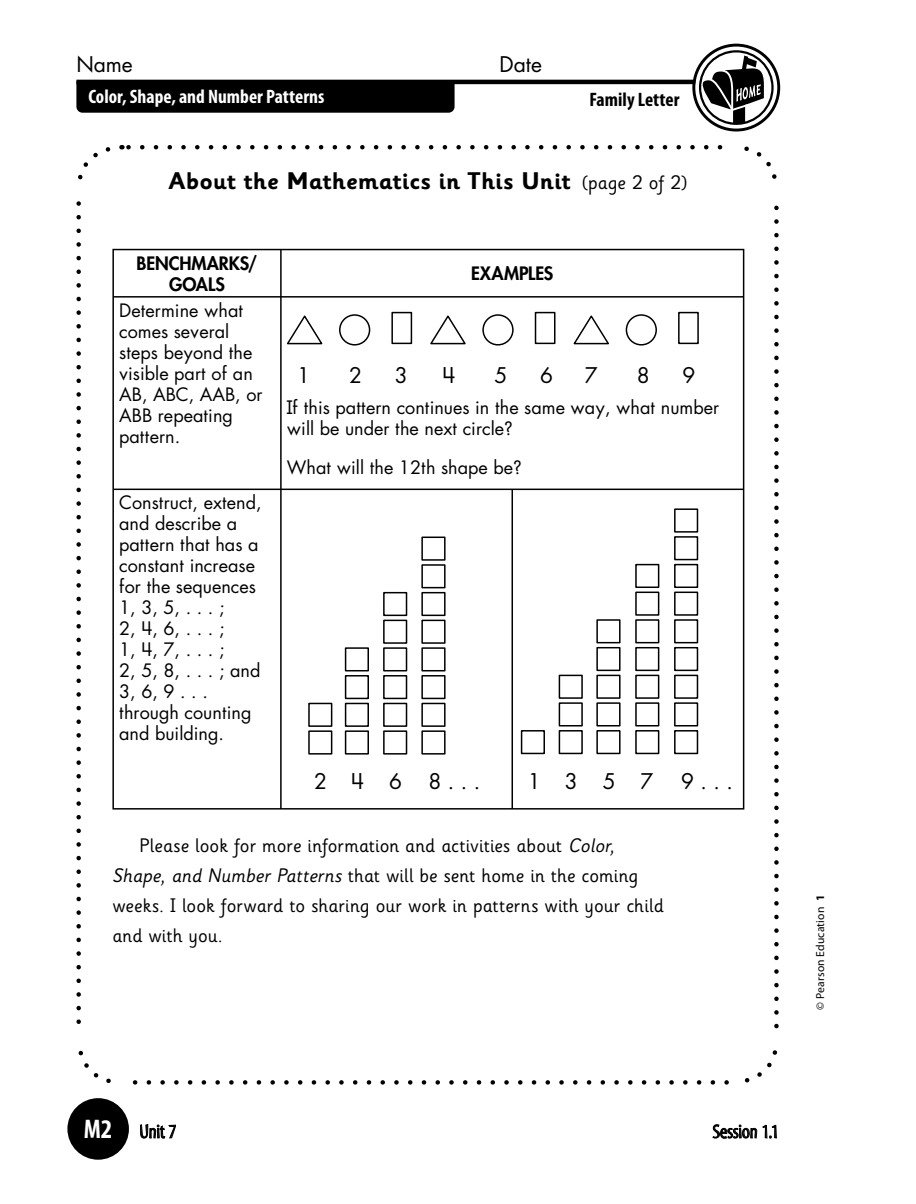
<style>
.page{position:relative;width:916px;height:1204px;background:#fff}
.page>*{position:absolute;margin:0;border:0;box-sizing:border-box;transform-origin:0 0}
.t1{font:700 condensed 27px "Myriad Pro";color:#fff}
.t2{font:700 24px "Sassoon Infant";letter-spacing:.01em;color:#000}
.t3{font:21px "SF Futura B";color:#000}
.t4{font:19.5px/30px "Sassoon Infant";color:#000}
.t5{font:700 condensed 19.5px "Myriad Pro";color:#fff}
.t6{font:19.5px "Myriad Tilt";letter-spacing:-.01em;color:#000}
.t7{font:700 condensed 19.5px "Myriad Pro";color:#000}
.t8{font:18px/21px "SF Futura B";color:#000}
.t9{font:800 18px/21px "SF Futura B";letter-spacing:-.005em;color:#000;text-align:center}
.t10{font:11.7px "Myriad Pro";letter-spacing:.01em;color:#000}
.s1{font-weight:400;font-size:19.5px}
.s2{font-style:italic}
.s3{font-weight:700}
</style>
<div class="page">
<div style="left:67px;top:1097px;width:62px;height:62px;background:#000;border-radius:50%"></div>
<svg style="left:78px;top:147px;width:33px;height:33px"></svg>
<svg style="left:76px;top:203px;width:5px;height:821px"></svg>
<svg style="left:78px;top:1050px;width:33px;height:33px"></svg>
<svg style="left:135px;top:1080px;width:592px;height:4px"></svg>
<svg style="left:744px;top:1050px;width:33px;height:33px"></svg>
<svg style="left:774px;top:205px;width:4px;height:820px"></svg>
<svg style="left:744px;top:146px;width:33px;height:33px"></svg>
<svg style="left:128px;top:145px;width:592px;height:4px"></svg>
<div style="left:76px;top:84px;width:378px;height:29px;background:#000"></div>
<hr style="left:76px;top:80px;width:702px;height:4px;background:#000">
<svg style="left:692px;top:44px;width:88px;height:87px"></svg>
<hr style="left:112px;top:249px;width:169px;height:1px;background:#000">
<hr style="left:112px;top:250px;width:2px;height:46px;background:#000">
<hr style="left:281px;top:249px;width:231px;height:1px;background:#000">
<hr style="left:280px;top:250px;width:2px;height:46px;background:#000">
<hr style="left:512px;top:249px;width:232px;height:1px;background:#000">
<hr style="left:743px;top:250px;width:1px;height:46px;background:#000">
<hr style="left:112px;top:296px;width:169px;height:1px;background:#000">
<hr style="left:112px;top:297px;width:2px;height:191px;background:#000">
<hr style="left:281px;top:296px;width:231px;height:1px;background:#000">
<hr style="left:280px;top:297px;width:2px;height:191px;background:#000">
<hr style="left:512px;top:296px;width:232px;height:1px;background:#000">
<hr style="left:743px;top:297px;width:1px;height:191px;background:#000">
<hr style="left:112px;top:488px;width:169px;height:2px;background:#000">
<hr style="left:112px;top:490px;width:2px;height:317px;background:#000">
<hr style="left:281px;top:488px;width:231px;height:2px;background:#000">
<hr style="left:280px;top:490px;width:2px;height:317px;background:#000">
<hr style="left:512px;top:488px;width:232px;height:2px;background:#000">
<hr style="left:511px;top:490px;width:2px;height:317px;background:#000">
<hr style="left:743px;top:490px;width:1px;height:317px;background:#000">
<hr style="left:112px;top:807px;width:632px;height:2px;background:#000">
<svg style="left:287px;top:312px;width:412px;height:34px"></svg>
<svg style="left:308px;top:507px;width:391px;height:248px"></svg>
<p class="t3" style="left:76px;top:57px;width:58px">Name</p>
<p class="t3" style="left:499px;top:57px;width:44px">Date</p>
<p class="t5" style="left:88px;top:84px;width:237px">Color, Shape, and Number Patterns</p>
<p class="t7" style="left:589px;top:87px;width:91px">Family Letter</p>
<p class="t2" style="left:168px;top:172px;width:519px">About the Mathematics in This Unit <span class="s1">(page 2 of 2)</span></p>
<p class="t9" style="left:136px;top:255px;width:123px">BENCHMARKS/<br>GOALS</p>
<p class="t9" style="left:471px;top:265px;width:84px">EXAMPLES</p>
<p class="t8" style="left:119px;top:304px;width:145px">Determine what comes several steps beyond the visible part of an<br>AB, ABC, AAB, or<br>ABB repeating pattern.</p>
<p class="t3" style="left:297px;top:367px;width:14px">1</p>
<p class="t3" style="left:349px;top:367px;width:14px">2</p>
<p class="t3" style="left:395px;top:367px;width:14px">3</p>
<p class="t3" style="left:442px;top:367px;width:14px">4</p>
<p class="t3" style="left:494px;top:367px;width:14px">5</p>
<p class="t3" style="left:540px;top:367px;width:14px">6</p>
<p class="t3" style="left:585px;top:367px;width:14px">7</p>
<p class="t3" style="left:637px;top:367px;width:14px">8</p>
<p class="t3" style="left:682px;top:367px;width:14px">9</p>
<p class="t8" style="left:287px;top:401px;width:434px">If this pattern continues in the same way, what number will be under the next circle?</p>
<p class="t8" style="left:287px;top:461px;width:236px">What will the 12th shape be?</p>
<p class="t8" style="left:119px;top:496px;width:144px">Construct, extend, and describe a pattern that has a constant increase for the sequences<br>1, 3, 5, . . . ;<br>2, 4, 6, . . . ;<br>1, 4, 7, . . . ;<br>2, 5, 8, . . . ; and<br>3, 6, 9 . . . through counting and building.</p>
<p class="t3" style="left:314px;top:774px;width:89px">246</p>
<p class="t3" style="left:428px;top:774px;width:53px">8 . . .</p>
<p class="t3" style="left:528px;top:773px;width:127px">1357</p>
<p class="t3" style="left:681px;top:773px;width:53px">9 . . .</p>
<p class="t4" style="left:112px;top:834px;width:553px;text-indent:27px">Please look for more information and activities about <span class="s2">Color, Shape, and Number Patterns</span> that will be sent home in the coming weeks. I look forward to sharing our work in patterns with your child and with you.</p>
<p class="t10" style="left:813px;top:1009px;width:116px;rotate:-90deg">© Pearson Education <span class="s3">1</span></p>
<p class="t1" style="left:84px;top:1112px;width:30px">M2</p>
<p class="t6" style="left:139px;top:1124px;width:38px">Unit 7</p>
<p class="t6" style="left:712px;top:1124px;width:68px">Session 1.1</p>
</div>
